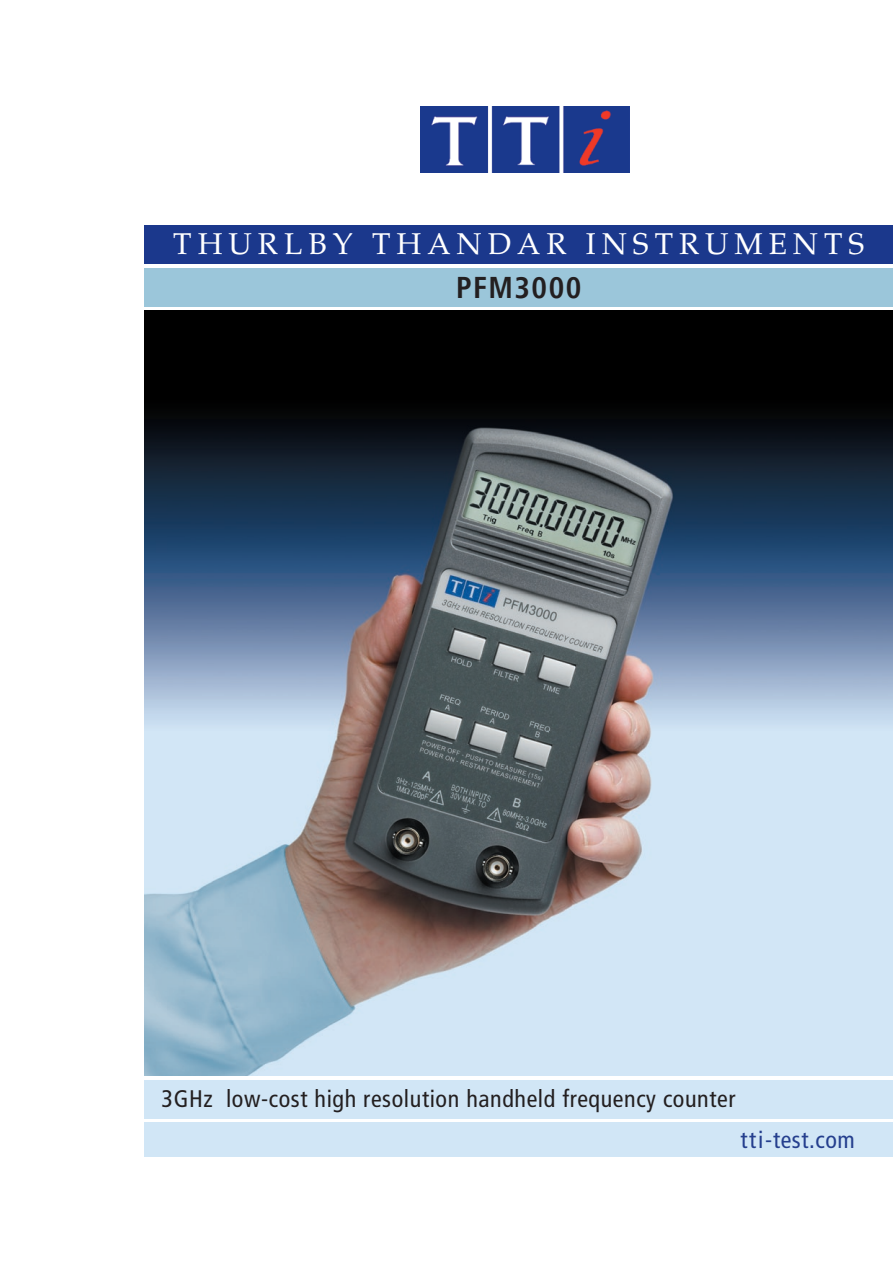
<style>
.page{position:relative;width:893px;height:1263px;background:#fff}
.page>*{position:absolute;margin:0;border:0;box-sizing:border-box;transform-origin:0 0}
.THURLBY_THA{font:30px "Palatino";letter-spacing:.2em;color:#fff}
.Product_Model_No{font:700 condensed 30px "Frutiger";letter-spacing:.05em;color:#231f20}
.Cover_Feature_2{font:condensed 24px "Frutiger";letter-spacing:.025em;color:#231f20}
.Cover_Feature_1{font:condensed 24px "Frutiger";letter-spacing:.025em;color:#253f8e}
</style>
<div class="page">
<img style="left:145px;top:310px;width:748px;height:766px">
<div style="left:145px;top:225px;width:748px;height:39px;background:#1b388c"></div>
<div style="left:145px;top:1080px;width:748px;height:38px;background:#d1e6f6"></div>
<img style="left:421px;top:106px;width:208px;height:67px">
<div style="left:145px;top:268px;width:748px;height:38px;background:#9bc6da"></div>
<div style="left:145px;top:1123px;width:748px;height:34px;background:#d1e6f6"></div>
<p class="THURLBY_THA" style="left:173px;top:227px;width:692px">THURLBY THANDAR INSTRUMENTS</p>
<p class="Product_Model_No" style="left:456px;top:270px;width:127px">PFM3000</p>
<p class="Cover_Feature_2" style="left:162px;top:1085px;width:575px">3GHz low-cost high resolution handheld frequency counter</p>
<p class="Cover_Feature_1" style="left:740px;top:1126px;width:116px">tti-test.com</p>
</div>
